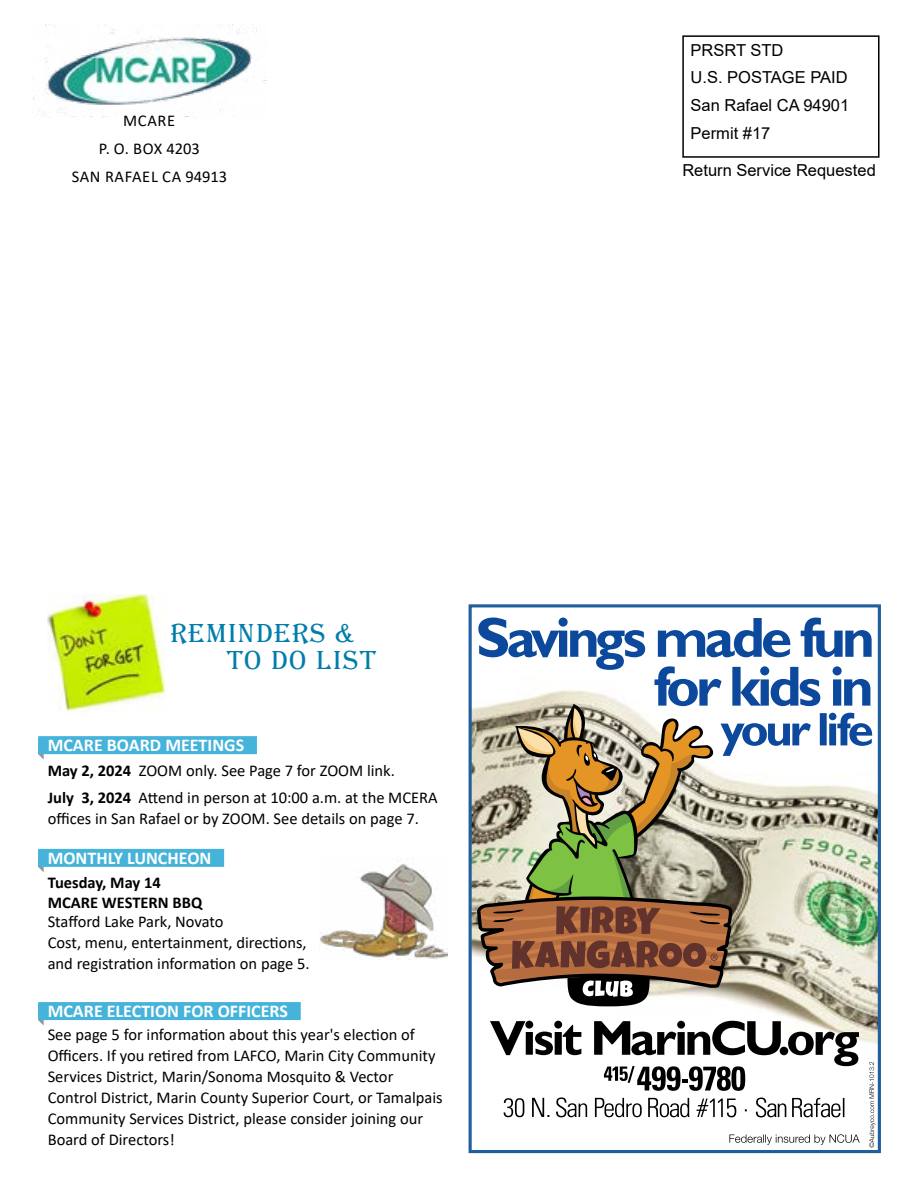
<style>
.page{position:relative;width:918px;height:1188px;background:#fff}
.page>*{position:absolute;margin:0;border:0;box-sizing:border-box;transform-origin:0 0}
.t1{font:27px/27.8px "Algerian Bas D";letter-spacing:.06em;color:#017dac}
.t2{font:700 18px "Calibri";color:#fff}
.t3{font:16.5px/21px "Calibri";color:#000}
.t4{font:16.5px/27.8px "Arial";color:#000}
.t5{font:16.5px/27.8px "Calibri";letter-spacing:.04em;color:#000;text-align:center}
.t6{font:700 16.5px/19.5px "Calibri";color:#000}
.s1{font-weight:700}
</style>
<div class="page">
<img style="left:48px;top:595px;width:119px;height:117px">
<img style="left:33px;top:24px;width:233px;height:94px">
<div style="left:682px;top:35px;width:198px;height:123px;border:2px solid #000"></div>
<img style="left:473px;top:617px;width:404px;height:531px">
<svg style="left:869px;top:1062px;width:6px;height:85px"></svg>
<svg style="left:490px;top:1021px;width:369px;height:70px"></svg>
<svg style="left:504px;top:1097px;width:340px;height:20px"></svg>
<svg style="left:729px;top:1134px;width:131px;height:11px"></svg>
<svg style="left:477px;top:618px;width:396px;height:388px"></svg>
<div style="left:469px;top:604px;width:412px;height:549px;border:3px solid #215e9e"></div>
<img style="left:320px;top:859px;width:128px;height:101px">
<svg style="left:44px;top:754px;width:213px;height:1px"></svg>
<div style="left:38px;top:736px;width:219px;height:18px;background:#46b3da"></div>
<div style="left:38px;top:849px;width:186px;height:18px;background:#46b3da"></div>
<svg style="left:44px;top:1020px;width:257px;height:1px"></svg>
<div style="left:38px;top:1002px;width:263px;height:18px;background:#46b3da"></div>
<p class="t5" style="left:72px;top:106px;width:157px">MCARE<br>P. O. BOX 4203<br>SAN RAFAEL CA 94913</p>
<h1 class="t1" style="left:227px;top:619px;width:151px;text-indent:-56px">REMINDERS &amp;<br>TO DO LIST</h1>
<p class="t2" style="left:48px;top:733px;width:198px">MCARE BOARD MEETINGS</p>
<p class="t3" style="left:48px;top:756px;width:392px;line-height:27.8px"><span class="s1">May 2, 2024</span> ZOOM only. See Page 7 for ZOOM link.<br><span class="s1">July 3, 2024</span> Attend in person at 10:00 a.m. at the MCERA</p>
<p class="t3" style="left:48px;top:808px;width:373px">offices in San Rafael or by ZOOM. See details on page 7.</p>
<p class="t2" style="left:48px;top:845px;width:165px">MONTHLY LUNCHEON</p>
<p class="t6" style="left:48px;top:873px;width:156px">Tuesday, May 14<br>MCARE WESTERN BBQ</p>
<p class="t3" style="left:48px;top:911px;width:264px">Stafford Lake Park, Novato<br>Cost, menu, entertainment, directions, and registration information on page 5.</p>
<p class="t2" style="left:48px;top:999px;width:242px">MCARE ELECTION FOR OFFICERS</p>
<p class="t3" style="left:48px;top:1024px;width:396px">See page 5 for information about this year's election of Officers. If you retired from LAFCO, Marin City Community Services District, Marin/Sonoma Mosquito &amp; Vector Control District, Marin County Superior Court, or Tamalpais Community Services District, please consider joining our Board of Directors!</p>
<p class="t4" style="left:691px;top:36px;width:160px">PRSRT STD<br>U.S. POSTAGE PAID<br>San Rafael CA 94901<br>Permit #17</p>
<p class="t4" style="left:682px;top:156px;width:195px">Return Service Requested</p>
</div>
